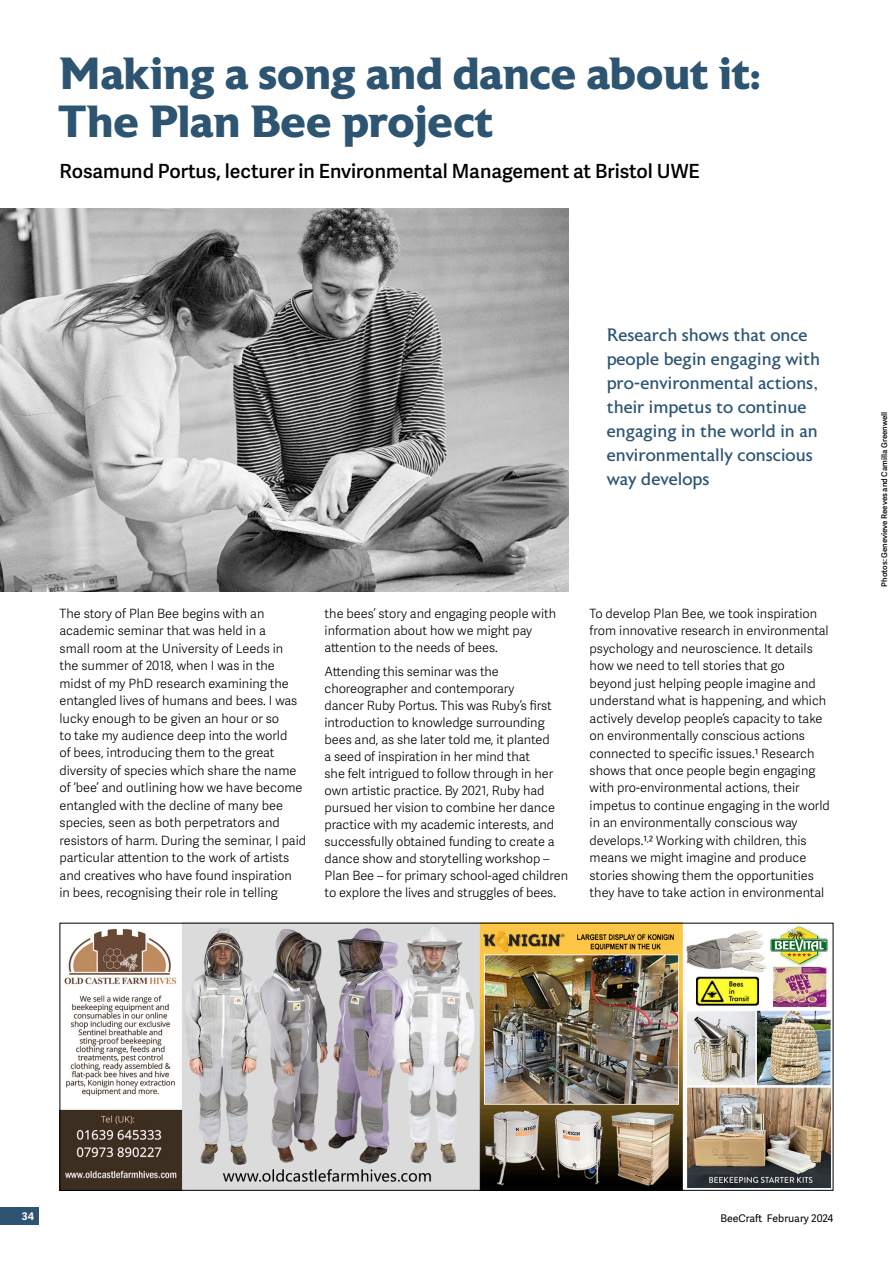
<style>
.page{position:relative;width:893px;height:1263px;background:#fff}
.page>*{position:absolute;margin:0;border:0;box-sizing:border-box;transform-origin:0 0}
.t1{font:700 45px/48px "Astoria";color:#2d5572}
.t2{font:600 19.5px "Adelle Sans";color:#000}
.t3{font:18px/24px "Astoria";color:#2d5572}
.t4{font:300 12.75px/17.4px "Adelle Sans";color:#000}
.t5{font:10.5px "Adelle Sans";color:#000}
.t6{font:700 10.5px "Adelle Sans";color:#fff}
.t7{font:600 7.8px "Adelle Sans";color:#000}
</style>
<div class="page">
<div style="left:0;top:1208px;width:38px;height:17px;background:#2d5572"></div>
<img style="left:0;top:208px;width:568px;height:383px">
<img style="left:62px;top:925px;width:769px;height:264px">
<div style="left:60px;top:923px;width:773px;height:268px;border:1px solid #000"></div>
<h1 class="t1" style="left:60px;top:50px;width:703px">Making a song and dance about it:<br>The Plan Bee project</h1>
<h2 class="t2" style="left:60px;top:157px;width:642px">Rosamund Portus, lecturer in Environmental Management at Bristol UWE</h2>
<h3 class="t3" style="left:607px;top:323px;width:215px">Research shows that once people begin engaging with pro-environmental actions, their impetus to continue engaging in the world in an environmentally conscious way develops</h3>
<p class="t4" style="left:60px;top:604px;width:248px">The story of Plan Bee begins with an academic seminar that was held in a<br>small room at the University of Leeds in<br>the summer of 2018, when I was in the midst of my PhD research examining the entangled lives of humans and bees. I was lucky enough to be given an hour or so<br>to take my audience deep into the world<br>of bees, introducing them to the great diversity of species which share the name of ‘bee’ and outlining how we have become entangled with the decline of many bee species, seen as both perpetrators and resistors of harm. During the seminar, I paid particular attention to the work of artists and creatives who have found inspiration<br>in bees, recognising their role in telling</p>
<p class="t4" style="left:325px;top:604px;width:233px">the bees’ story and engaging people with information about how we might pay attention to the needs of bees.</p>
<p class="t4" style="left:325px;top:662px;width:245px">Attending this seminar was the choreographer and contemporary<br>dancer Ruby Portus. This was Ruby’s first introduction to knowledge surrounding bees and, as she later told me, it planted<br>a seed of inspiration in her mind that<br>she felt intrigued to follow through in her own artistic practice. By 2021, Ruby had pursued her vision to combine her dance practice with my academic interests, and successfully obtained funding to create a dance show and storytelling workshop – Plan Bee – for primary school-aged children to explore the lives and struggles of bees.</p>
<p class="t4" style="left:590px;top:604px;width:242px">To develop Plan Bee, we took inspiration from innovative research in environmental psychology and neuroscience. It details how we need to tell stories that go beyond just helping people imagine and understand what is happening, and which actively develop people’s capacity to take on environmentally conscious actions connected to specific issues.1 Research shows that once people begin engaging with pro-environmental actions, their impetus to continue engaging in the world in an environmentally conscious way develops.1<sup>,</sup>2 Working with children, this means we might imagine and produce stories showing them the opportunities they have to take action in environmental</p>
<p class="t7" style="left:879px;top:587px;width:176px;rotate:-90deg">Photos: Genevieve Reeves and Camilla Greenwell</p>
<p class="t6" style="left:22px;top:1208px;width:14px">34</p>
<p class="t5" style="left:721px;top:1211px;width:114px">BeeCraft February 2024</p>
</div>
